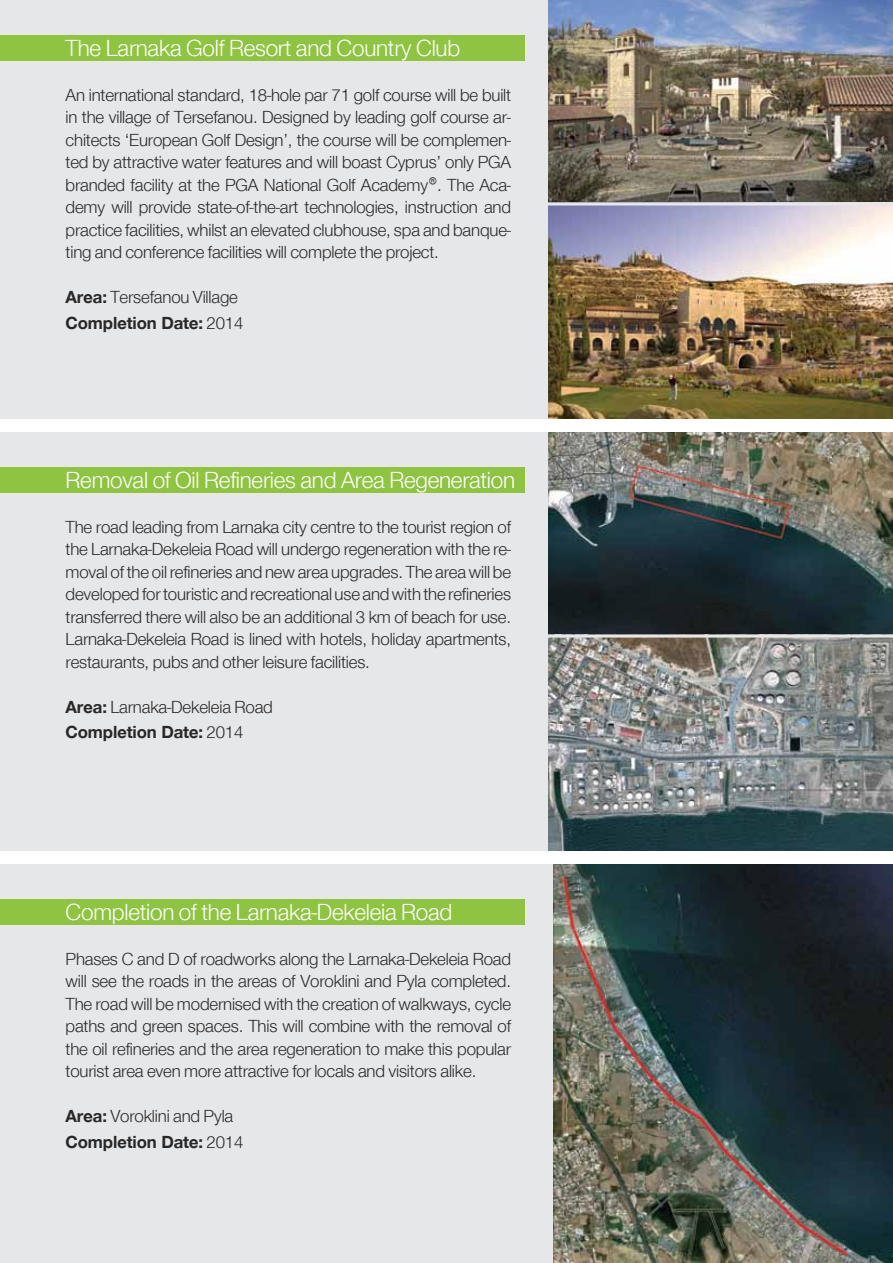
<style>
.page{position:relative;width:893px;height:1263px;background:#fff}
.page>*{position:absolute;margin:0;border:0;box-sizing:border-box;transform-origin:0 0}
.t1{font:300 24px "CF Helvetica";letter-spacing:-.01em;color:#fff}
.t2{font:300 18px/22.5px "CF Helvetica";letter-spacing:-.01em;color:#292829;text-align:justify}
.t3{font:700 18px/25.5px "CF Helvetica";letter-spacing:-.01em;color:#292829}
.s1{font-weight:700}
.s2{font-weight:300}
</style>
<div class="page">
<div style="left:0;top:0;width:875px;height:418px;background:#e6e7e8"></div>
<div style="left:0;top:432px;width:893px;height:418px;background:#e6e7e8"></div>
<div style="left:0;top:864px;width:893px;height:399px;background:#e6e7e8"></div>
<img style="left:549px;top:0;width:344px;height:418px">
<img style="left:549px;top:432px;width:344px;height:418px">
<img style="left:554px;top:864px;width:339px;height:399px">
<div style="left:0;top:35px;width:525px;height:26px;background:#8ec441"></div>
<div style="left:0;top:467px;width:525px;height:26px;background:#8ec441"></div>
<div style="left:0;top:899px;width:525px;height:26px;background:#8ec441"></div>
<hr style="left:535px;top:635px;width:358px;height:3px;background:#e6e7e8">
<hr style="left:535px;top:203px;width:358px;height:3px;background:#e6e7e8">
<h1 class="t1" style="left:66px;top:35px;width:396px">The Larnaka Golf Resort and Country Club</h1>
<p class="t2" style="left:66px;top:84px;width:447px">An international standard, 18-hole par 71 golf course will be built in the village of Tersefanou. Designed by leading golf course ar&shy;chitects ‘European Golf Design’, the course will be complemen&shy;ted by attractive water features and will boast Cyprus’ only PGA branded facility at the PGA National Golf Academy®. The Aca&shy;demy will provide state-of-the-art technologies, instruction and practice facilities, whilst an elevated clubhouse, spa and banque&shy;ting and conference facilities will complete the project.</p>
<p class="t2" style="left:66px;top:285px;width:179px;line-height:25.5px"><span class="s1">Area:</span> Tersefanou Village<br><span class="s1">Completion Date:</span> 2014</p>
<h1 class="t1" style="left:66px;top:467px;width:451px">Removal of Oil Refineries and Area Regeneration</h1>
<p class="t2" style="left:66px;top:516px;width:447px">The road leading from Larnaka city centre to the tourist region of the Larnaka-Dekeleia Road will undergo regeneration with the re&shy;moval of the oil refineries and new area upgrades. The area will be developed for touristic and recreational use and with the refineries transferred there will also be an additional 3 km of beach for use.<br>Larnaka-Dekeleia Road is lined with hotels, holiday apartments, restaurants, pubs and other leisure facilities.</p>
<p class="t2" style="left:66px;top:694px;width:209px;line-height:25.5px"><span class="s1">Area:</span> Larnaka-Dekeleia Road<br><span class="s1">Completion Date:</span> 2014</p>
<h1 class="t1" style="left:66px;top:899px;width:388px">Completion of the Larnaka-Dekeleia Road</h1>
<p class="t2" style="left:66px;top:948px;width:447px">Phases C and D of roadworks along the Larnaka-Dekeleia Road will see the roads in the areas of Voroklini and Pyla completed.<br>The road will be modernised with the creation of walkways, cycle paths and green spaces. This will combine with the removal of the oil refineries and the area regeneration to make this popular tourist area even more attractive for locals and visitors alike.</p>
<p class="t3" style="left:66px;top:1104px;width:179px">Area: <span class="s2">Voroklini and Pyla<br></span>Completion Date: <span class="s2">2014</span></p>
</div>
